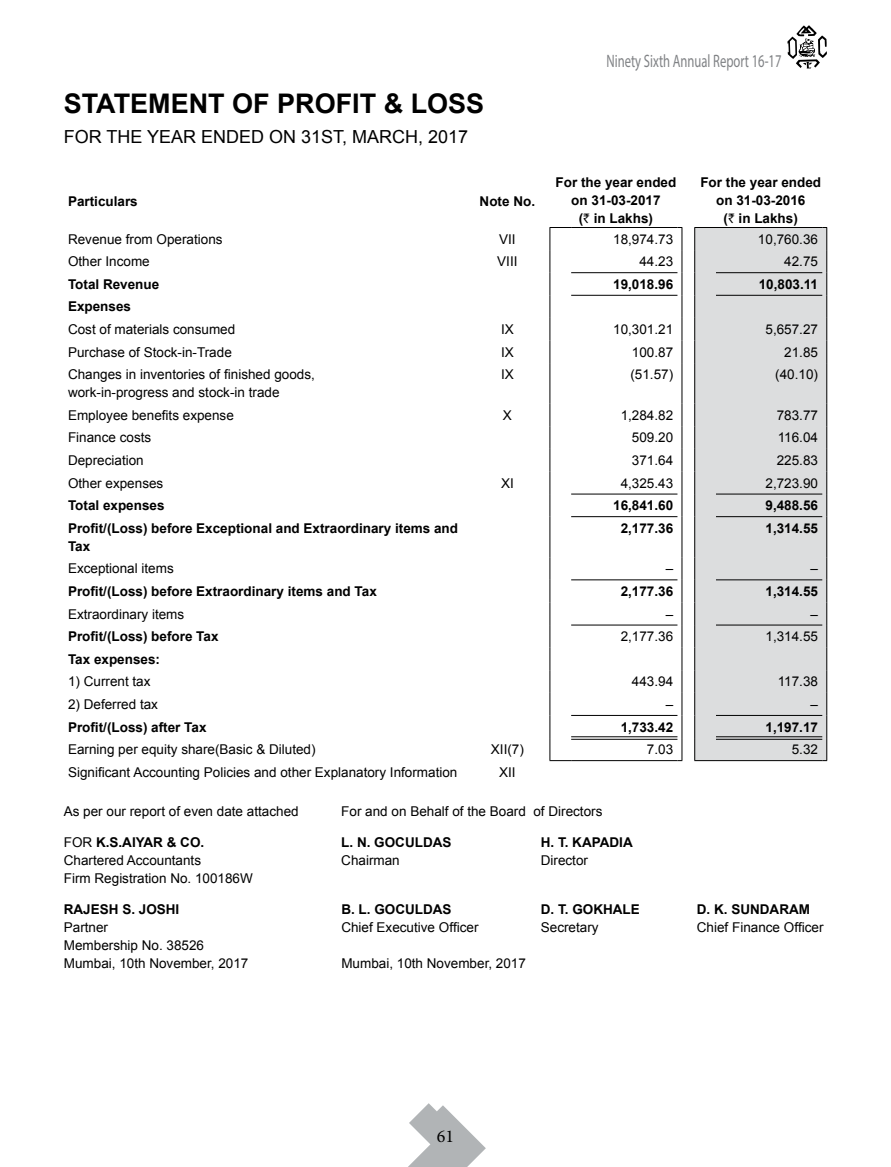
<style>
.page{position:relative;width:891px;height:1167px;background:#fff}
.page>*{position:absolute;margin:0;border:0;box-sizing:border-box;transform-origin:0 0}
.t1{font:700 27px "Arial";color:#000}
.t2{font:18px "Arial";color:#000}
.t3{font:18px "Myriad Pro";color:#808285;scale:.7 1}
.t4{font:18px "Minion Pro";color:#000}
.t5{font:13.5px/18px "Arial";color:#000}
.t6{font:700 13.5px/18px "Arial";color:#000;text-align:center}
.s1{font-family:"Rupee";font-weight:400}
.s2{font-weight:700}
.s3{font-weight:400}
</style>
<div class="page">
<svg style="left:409px;top:1103px;width:77px;height:63px"></svg>
<svg style="left:787px;top:25px;width:40px;height:43px"></svg>
<div style="left:695px;top:228px;width:131px;height:532px;background:#dcddde"></div>
<hr style="left:571px;top:272px;width:106px;height:1px;background:#000">
<hr style="left:571px;top:295px;width:106px;height:1px;background:#000">
<hr style="left:716px;top:272px;width:106px;height:1px;background:#000">
<hr style="left:716px;top:295px;width:106px;height:1px;background:#000">
<hr style="left:571px;top:624px;width:106px;height:1px;background:#000">
<hr style="left:716px;top:624px;width:106px;height:1px;background:#000">
<hr style="left:571px;top:579px;width:106px;height:1px;background:#000">
<hr style="left:716px;top:579px;width:106px;height:1px;background:#000">
<hr style="left:571px;top:493px;width:106px;height:1px;background:#000">
<hr style="left:571px;top:516px;width:106px;height:1px;background:#000">
<hr style="left:716px;top:493px;width:106px;height:1px;background:#000">
<hr style="left:716px;top:516px;width:106px;height:1px;background:#000">
<hr style="left:571px;top:227px;width:106px;height:1px;background:#000">
<svg style="left:550px;top:227px;width:21px;height:136px"></svg>
<svg style="left:677px;top:227px;width:6px;height:136px"></svg>
<hr style="left:550px;top:363px;width:1px;height:40px;background:#000">
<hr style="left:682px;top:363px;width:1px;height:40px;background:#000">
<svg style="left:550px;top:403px;width:1px;height:113px"></svg>
<svg style="left:682px;top:403px;width:1px;height:113px"></svg>
<hr style="left:550px;top:516px;width:1px;height:41px;background:#000">
<hr style="left:682px;top:516px;width:1px;height:41px;background:#000">
<svg style="left:550px;top:557px;width:21px;height:204px"></svg>
<hr style="left:571px;top:760px;width:106px;height:1px;background:#000">
<svg style="left:677px;top:557px;width:6px;height:204px"></svg>
<hr style="left:716px;top:227px;width:106px;height:1px;background:#000">
<svg style="left:694px;top:227px;width:22px;height:136px;background:#d0d1d2"></svg>
<svg style="left:822px;top:227px;width:5px;height:136px"></svg>
<hr style="left:694px;top:363px;width:1px;height:40px;background:#000">
<hr style="left:826px;top:363px;width:1px;height:40px;background:#000">
<svg style="left:694px;top:403px;width:1px;height:113px"></svg>
<svg style="left:826px;top:403px;width:1px;height:113px"></svg>
<hr style="left:694px;top:516px;width:1px;height:41px;background:#000">
<hr style="left:826px;top:516px;width:1px;height:41px;background:#000">
<svg style="left:694px;top:557px;width:22px;height:204px;background:#d1d2d3"></svg>
<hr style="left:716px;top:760px;width:106px;height:1px;background:#000">
<svg style="left:822px;top:557px;width:5px;height:204px"></svg>
<hr style="left:571px;top:715px;width:106px;height:1px;background:#000">
<hr style="left:571px;top:736px;width:106px;height:1px;background:#000">
<hr style="left:571px;top:739px;width:106px;height:1px;background:#000">
<hr style="left:716px;top:715px;width:106px;height:1px;background:#000">
<hr style="left:716px;top:736px;width:106px;height:1px;background:#000">
<hr style="left:716px;top:739px;width:106px;height:1px;background:#000">
<p class="t1" style="left:64px;top:86px;width:19px">statement</p>
<p class="t1" style="left:232px;top:86px;width:63px">of profit</p>
<p class="t1" style="left:384px;top:86px;width:46px">&amp; loss</p>
<p class="t2" style="left:64px;top:125px;width:176px">for the year ended</p>
<p class="t2" style="left:269px;top:125px;width:201px">on 31st, march, 2017</p>
<h2 class="t3" style="left:606px;top:50px;width:252px">Ninety Sixth Annual Report 16-17</h2>
<p class="t6" style="left:556px;top:174px;width:122px">For the year ended on 31-03-2017<br>(<span class="s1">`</span> in Lakhs)</p>
<p class="t6" style="left:700px;top:174px;width:122px">For the year ended on 31-03-2016<br>(<span class="s1">`</span> in Lakhs)</p>
<p class="t6" style="left:68px;top:192px;width:71px">Particulars</p>
<p class="t6" style="left:480px;top:192px;width:57px">Note No.</p>
<p class="t5" style="left:68px;top:230px;width:156px">Revenue from Operations</p>
<p class="t5" style="left:499px;top:230px;width:18px">VII</p>
<p class="t5" style="left:613px;top:230px;width:62px">18,974.73</p>
<p class="t5" style="left:758px;top:230px;width:62px">10,760.36</p>
<p class="t5" style="left:68px;top:253px;width:83px">Other Income</p>
<p class="t5" style="left:497px;top:253px;width:22px">VIII</p>
<p class="t5" style="left:639px;top:253px;width:35px">44.23</p>
<p class="t5" style="left:784px;top:253px;width:35px">42.75</p>
<p class="t6" style="left:68px;top:275px;width:93px">Total Revenue</p>
<p class="t6" style="left:613px;top:275px;width:62px">19,018.96</p>
<p class="t6" style="left:759px;top:275px;width:61px">10,803.11</p>
<p class="t5" style="left:68px;top:295px;width:169px;line-height:22.6px"><span class="s2">Expenses<br></span>Cost of materials consumed</p>
<p class="t5" style="left:501px;top:320px;width:14px">IX</p>
<p class="t5" style="left:613px;top:320px;width:62px">10,301.21</p>
<p class="t5" style="left:765px;top:320px;width:54px">5,657.27</p>
<p class="t5" style="left:68px;top:343px;width:165px">Purchase of Stock-in-Trade</p>
<p class="t5" style="left:501px;top:343px;width:14px">IX</p>
<p class="t5" style="left:632px;top:343px;width:43px">100.87</p>
<p class="t5" style="left:784px;top:343px;width:35px">21.85</p>
<p class="t5" style="left:68px;top:365px;width:248px">Changes in inventories of finished goods, work-in-progress and stock-in trade</p>
<p class="t5" style="left:501px;top:365px;width:14px">IX</p>
<p class="t5" style="left:630px;top:365px;width:44px">(51.57)</p>
<p class="t5" style="left:775px;top:365px;width:44px">(40.10)</p>
<p class="t5" style="left:68px;top:406px;width:167px">Employee benefits expense</p>
<p class="t5" style="left:503px;top:406px;width:11px">X</p>
<p class="t5" style="left:621px;top:406px;width:54px">1,284.82</p>
<p class="t5" style="left:777px;top:406px;width:43px">783.77</p>
<p class="t5" style="left:68px;top:429px;width:85px">Finance costs</p>
<p class="t5" style="left:632px;top:429px;width:43px">509.20</p>
<p class="t5" style="left:778px;top:429px;width:42px">116.04</p>
<p class="t5" style="left:68px;top:451px;width:77px">Depreciation</p>
<p class="t5" style="left:632px;top:451px;width:43px">371.64</p>
<p class="t5" style="left:777px;top:451px;width:43px">225.83</p>
<p class="t5" style="left:68px;top:474px;width:97px">Other expenses</p>
<p class="t5" style="left:501px;top:474px;width:14px">XI</p>
<p class="t5" style="left:621px;top:474px;width:54px">4,325.43</p>
<p class="t5" style="left:766px;top:474px;width:54px">2,723.90</p>
<p class="t6" style="left:68px;top:497px;width:98px">Total expenses</p>
<p class="t6" style="left:613px;top:497px;width:62px">16,841.60</p>
<p class="t6" style="left:766px;top:497px;width:54px">9,488.56</p>
<p class="t6" style="left:68px;top:519px;width:392px;text-align:left">Profit/(Loss) before Exceptional and Extraordinary items and<br>Tax</p>
<p class="t6" style="left:621px;top:519px;width:54px">2,177.36</p>
<p class="t6" style="left:766px;top:519px;width:54px">1,314.55</p>
<p class="t5" style="left:68px;top:560px;width:107px">Exceptional items</p>
<p class="t5" style="left:666px;top:560px;width:9px">–</p>
<p class="t5" style="left:811px;top:560px;width:9px">–</p>
<p class="t6" style="left:68px;top:582px;width:310px">Profit/(Loss) before Extraordinary items and Tax</p>
<p class="t6" style="left:621px;top:582px;width:54px">2,177.36</p>
<p class="t6" style="left:766px;top:582px;width:54px">1,314.55</p>
<p class="t5" style="left:68px;top:605px;width:118px">Extraordinary items</p>
<p class="t5" style="left:666px;top:605px;width:9px">–</p>
<p class="t5" style="left:811px;top:605px;width:9px">–</p>
<p class="t6" style="left:68px;top:628px;width:152px">Profit/(Loss) before Tax</p>
<p class="t5" style="left:621px;top:627px;width:54px">2,177.36</p>
<p class="t5" style="left:766px;top:627px;width:54px">1,314.55</p>
<p class="t6" style="left:68px;top:650px;width:94px">Tax expenses:</p>
<p class="t5" style="left:68px;top:672px;width:84px">1) Current tax</p>
<p class="t5" style="left:632px;top:672px;width:43px">443.94</p>
<p class="t5" style="left:778px;top:672px;width:42px">117.38</p>
<p class="t5" style="left:68px;top:695px;width:92px">2) Deferred tax</p>
<p class="t5" style="left:666px;top:695px;width:9px">–</p>
<p class="t5" style="left:811px;top:695px;width:9px">–</p>
<p class="t6" style="left:68px;top:718px;width:140px">Profit/(Loss) after Tax</p>
<p class="t6" style="left:621px;top:718px;width:54px">1,733.42</p>
<p class="t6" style="left:766px;top:718px;width:54px">1,197.17</p>
<p class="t5" style="left:68px;top:740px;width:249px">Earning per equity share(Basic &amp; Diluted)</p>
<p class="t5" style="left:491px;top:740px;width:35px">XII(7)</p>
<p class="t5" style="left:647px;top:740px;width:28px">7.03</p>
<p class="t5" style="left:792px;top:740px;width:28px">5.32</p>
<p class="t5" style="left:68px;top:763px;width:391px">Significant Accounting Policies and other Explanatory Information</p>
<p class="t5" style="left:499px;top:763px;width:18px">XII</p>
<p class="t5" style="left:64px;top:802px;width:236px">As per our report of even date attached</p>
<p class="t5" style="left:341px;top:802px;width:263px">For and on Behalf of the Board of Directors</p>
<p class="t6" style="left:64px;top:833px;width:142px"><span class="s3">FOR</span> K.S.AIYAR &amp; CO.</p>
<p class="t6" style="left:341px;top:833px;width:112px">L. N. GOCULDAS</p>
<p class="t6" style="left:541px;top:833px;width:93px">H. T. KAPADIA</p>
<p class="t5" style="left:64px;top:851px;width:139px">Chartered Accountants</p>
<p class="t5" style="left:341px;top:851px;width:60px">Chairman</p>
<p class="t5" style="left:541px;top:851px;width:49px">Director</p>
<p class="t5" style="left:64px;top:869px;width:191px">Firm Registration No. 100186W</p>
<p class="t6" style="left:64px;top:900px;width:117px">RAJESH S. JOSHI</p>
<p class="t6" style="left:341px;top:900px;width:112px">B. L. GOCULDAS</p>
<p class="t6" style="left:541px;top:900px;width:101px">D. T. GOKHALE</p>
<p class="t6" style="left:697px;top:900px;width:115px">D. K. SUNDARAM</p>
<p class="t5" style="left:64px;top:918px;width:46px">Partner</p>
<p class="t5" style="left:341px;top:918px;width:139px">Chief Executive Officer</p>
<p class="t5" style="left:541px;top:918px;width:59px">Secretary</p>
<p class="t5" style="left:697px;top:918px;width:128px">Chief Finance Officer</p>
<p class="t5" style="left:64px;top:936px;width:186px">Membership No. 38526<br>Mumbai, 10th November, 2017</p>
<p class="t5" style="left:341px;top:954px;width:186px">Mumbai, 10th November, 2017</p>
<p class="t4" style="left:437px;top:1123px;width:19px">61</p>
</div>
